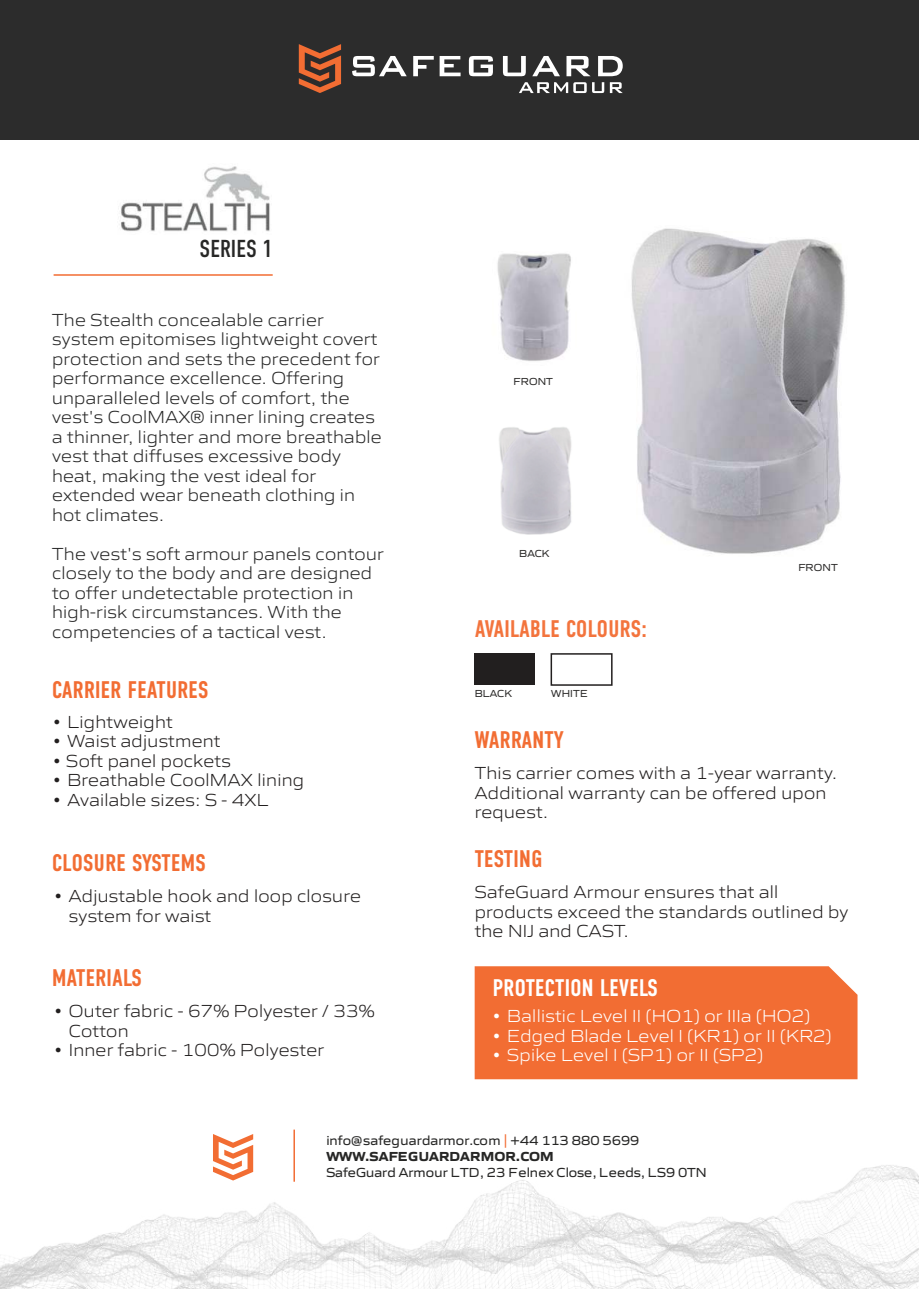
<style>
.page{position:relative;width:919px;height:1289px;background:#fff}
.page>*{position:absolute;margin:0;border:0;box-sizing:border-box;transform-origin:0 0}
.t1{font:24.45px "DIN Condensed";color:#272726}
.t2{font:600 24px "DIN Condensed";letter-spacing:.015em;color:#f26d33}
.t3{font:600 24px "DIN Condensed";letter-spacing:.015em;color:#f3743d}
.t4{font:600 24px "DIN Condensed";letter-spacing:.015em;color:#fff}
.t5{font:300 18px/19.5px "Gomme Sans";letter-spacing:.015em;color:#262626}
.t6{font:300 18px/19.5px "Gomme Sans";letter-spacing:.015em;color:#221f1f}
.t7{font:300 18px "Gomme Sans";letter-spacing:.015em;color:#fff}
.t8{font:13.5px/16.2px "Gomme Sans";letter-spacing:.005em;color:#272726}
.t9{font:10.5px "Gomme Sans";letter-spacing:.015em;color:#2d2c2b}
.s1{color:#f26d33}
.s2{font-weight:700}
</style>
<div class="page">
<img style="left:0;top:1135px;width:918px;height:153px">
<svg style="left:213px;top:1134px;width:40px;height:46px"></svg>
<hr style="left:293px;top:1129px;width:2px;height:52px;background:#f26d35">
<img style="left:631px;top:228px;width:214px;height:326px">
<div style="left:474px;top:654px;width:61px;height:31px;background:#221f1f"></div>
<div style="left:550px;top:653px;width:62px;height:32px;background:#fff;border:2px solid #221f1f"></div>
<div style="left:474px;top:966px;width:383px;height:113px;background:#f26d33"></div>
<img style="left:497px;top:253px;width:74px;height:108px">
<img style="left:499px;top:427px;width:73px;height:108px">
<div style="left:0;top:0;width:918px;height:140px;background:#2c2c2c"></div>
<svg style="left:352px;top:56px;width:54px;height:20px"></svg>
<svg style="left:413px;top:56px;width:20px;height:20px"></svg>
<svg style="left:439px;top:56px;width:21px;height:20px"></svg>
<svg style="left:469px;top:56px;width:24px;height:20px"></svg>
<svg style="left:503px;top:56px;width:22px;height:20px"></svg>
<svg style="left:532px;top:56px;width:28px;height:20px"></svg>
<svg style="left:566px;top:56px;width:24px;height:20px"></svg>
<svg style="left:598px;top:56px;width:24px;height:20px"></svg>
<svg style="left:519px;top:82px;width:67px;height:11px"></svg>
<svg style="left:592px;top:82px;width:30px;height:11px"></svg>
<svg style="left:299px;top:44px;width:42px;height:49px"></svg>
<hr style="left:54px;top:274px;width:219px;height:2px;background:#f26d33">
<img style="left:121px;top:166px;width:149px;height:66px">
<h1 class="t1" style="left:199px;top:234px;width:75px">SERIES 1</h1>
<p class="t5" style="left:52px;top:312px;width:331px">The Stealth concealable carrier system epitomises lightweight covert protection and sets the precedent for performance excellence. Offering unparalleled levels of comfort, the vest's CoolMAX® inner lining creates a thinner, lighter and more breathable vest that diffuses excessive body heat, making the vest ideal for extended wear beneath clothing in hot climates.</p>
<p class="t5" style="left:52px;top:545px;width:333px">The vest's soft armour panels contour closely to the body and are designed to offer undetectable protection in high-risk circumstances. With the competencies of a tactical vest.</p>
<h2 class="t2" style="left:52px;top:676px;width:158px">CARRIER FEATURES</h2>
<p class="t6" style="left:52px;top:713px;width:122px">• Lightweight</p>
<p class="t6" style="left:52px;top:733px;width:169px">• Waist adjustment</p>
<p class="t6" style="left:52px;top:752px;width:180px">• Soft panel pockets</p>
<p class="t6" style="left:52px;top:772px;width:253px">• Breathable CoolMAX lining</p>
<p class="t6" style="left:52px;top:791px;width:217px">• Available sizes: S - 4XL</p>
<h2 class="t2" style="left:52px;top:849px;width:155px">CLOSURE SYSTEMS</h2>
<p class="t6" style="left:69px;top:888px;width:294px;text-indent:-15px">• Adjustable hook and loop closure system for waist</p>
<h2 class="t2" style="left:52px;top:964px;width:91px">MATERIALS</h2>
<p class="t6" style="left:69px;top:1002px;width:307px;text-indent:-15px">• Outer fabric - 67% Polyester / 33%<br>Cotton</p>
<p class="t6" style="left:54px;top:1041px;width:272px">• Inner fabric - 100% Polyester</p>
<p class="t9" style="left:513px;top:376px;width:41px">FRONT</p>
<p class="t9" style="left:519px;top:548px;width:32px">BACK</p>
<h2 class="t3" style="left:475px;top:614px;width:173px">AVAILABLE COLOURS:</h2>
<p class="t9" style="left:798px;top:563px;width:41px">FRONT</p>
<p class="t9" style="left:474px;top:688px;width:39px">BLACK</p>
<p class="t9" style="left:551px;top:688px;width:38px">WHITE</p>
<h2 class="t2" style="left:474px;top:726px;width:91px">WARRANTY</h2>
<p class="t6" style="left:474px;top:765px;width:364px">This carrier comes with a 1-year warranty.<br>Additional warranty can be offered upon request.</p>
<h2 class="t2" style="left:474px;top:845px;width:69px">TESTING</h2>
<p class="t6" style="left:474px;top:884px;width:375px">SafeGuard Armour ensures that all products exceed the standards outlined by the NIJ and CAST.</p>
<h2 class="t4" style="left:492px;top:973px;width:166px">PROTECTION LEVELS</h2>
<p class="t7" style="left:492px;top:1009px;width:319px">• Ballistic Level II (HO1) or IIIa (HO2)</p>
<p class="t7" style="left:492px;top:1029px;width:341px">• Edged Blade Level I (KR1) or II (KR2)</p>
<p class="t7" style="left:492px;top:1048px;width:272px">• Spike Level I (SP1) or II (SP2)</p>
<p class="t8" style="left:326px;top:1132px;width:315px">info@safeguardarmor.com <span class="s1">|</span> +44 113 880 5699<br><span class="s2">WWW.SAFEGUARDARMOR.COM</span></p>
<p class="t8" style="left:326px;top:1164px;width:382px">SafeGuard Armour LTD, 23 Felnex Close, Leeds, LS9 0TN</p>
</div>
